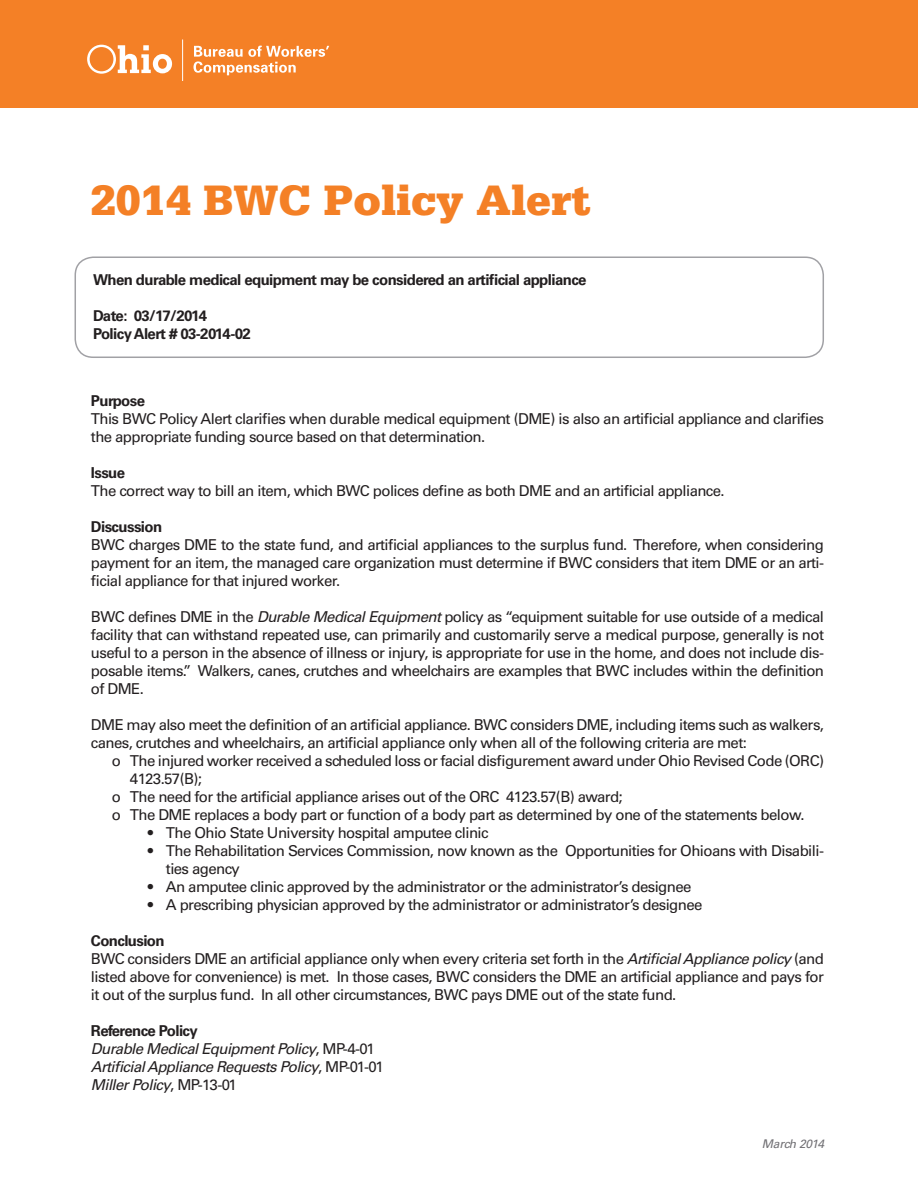
<style>
.page{position:relative;width:918px;height:1188px;background:#fff}
.page>*{position:absolute;margin:0;border:0;box-sizing:border-box;transform-origin:0 0}
.t1{font:900 45px "Serifa Std";color:#f48026}
.Body{font:15px/18px "Univers LT Std";letter-spacing:-.04em;color:#231f20;text-align:justify}
.bullets{font:15px/18px "Univers LT Std";letter-spacing:-.04em;color:#231f20}
.Body-2{font:700 15px "Univers LT Std";letter-spacing:-.04em;color:#231f20}
.Body-3{font:italic 15px "Univers LT Std";letter-spacing:-.04em;color:#231f20}
.t2{font:italic 12px "Univers LT Std";letter-spacing:-.02em;color:#717074}
.s1{font-style:italic}
.s2{font-style:normal}
</style>
<div class="page">
<div style="left:75px;top:256px;width:749px;height:102px;border:2px solid #a1a1a5;border-radius:18px"></div>
<div style="left:0;top:0;width:918px;height:108px;background:#f48026"></div>
<svg style="left:87px;top:45px;width:85px;height:29px"></svg>
<svg style="left:193px;top:46px;width:136px;height:29px"></svg>
<hr style="left:182px;top:39px;width:1px;height:42px;background:#fff">
<p class="t1" style="left:91px;top:174px;width:502px">2014 BWC Policy Alert</p>
<p class="Body-2" style="left:93px;top:271px;width:495px">When durable medical equipment may be considered an artificial appliance</p>
<p class="Body-2" style="left:93px;top:307px;width:115px">Date: 03/17/2014</p>
<p class="Body-2" style="left:93px;top:325px;width:159px">Policy Alert # 03-2014-02</p>
<p class="Body-2" style="left:91px;top:392px;width:56px">Purpose</p>
<p class="Body" style="left:91px;top:410px;width:735px">This BWC Policy Alert clarifies when durable medical equipment (DME) is also an artificial appliance and clarifies the appropriate funding source based on that determination.</p>
<p class="Body-2" style="left:91px;top:464px;width:36px">Issue</p>
<p class="Body" style="left:91px;top:482px;width:635px">The correct way to bill an item, which BWC polices define as both DME and an artificial appliance.</p>
<p class="Body-2" style="left:91px;top:518px;width:73px">Discussion</p>
<p class="Body" style="left:91px;top:536px;width:735px">BWC charges DME to the state fund, and artificial appliances to the surplus fund. Therefore, when considering payment for an item, the managed care organization must determine if BWC considers that item DME or an arti&shy;ficial appliance for that injured worker.</p>
<p class="Body" style="left:91px;top:608px;width:735px">BWC defines DME in the <span class="s1">Durable Medical Equipment</span> policy as “equipment suitable for use outside of a medical facility that can withstand repeated use, can primarily and customarily serve a medical purpose, generally is not useful to a person in the absence of illness or injury, is appropriate for use in the home, and does not include dis&shy;posable items.” Walkers, canes, crutches and wheelchairs are examples that BWC includes within the definition of DME.</p>
<p class="Body" style="left:91px;top:716px;width:735px">DME may also meet the definition of an artificial appliance. BWC considers DME, including items such as walkers, canes, crutches and wheelchairs, an artificial appliance only when all of the following criteria are met:</p>
<p class="bullets" style="left:130px;top:752px;width:696px;text-indent:-18px">o The injured worker received a scheduled loss or facial disfigurement award under Ohio Revised Code (ORC)<br>4123.57(B);</p>
<p class="bullets" style="left:112px;top:788px;width:512px">o The need for the artificial appliance arises out of the ORC 4123.57(B) award;</p>
<p class="bullets" style="left:112px;top:806px;width:694px">o The DME replaces a body part or function of a body part as determined by one of the statements below.</p>
<p class="bullets" style="left:148px;top:824px;width:342px">• The Ohio State University hospital amputee clinic</p>
<p class="bullets" style="left:166px;top:842px;width:660px;text-indent:-18px">• The Rehabilitation Services Commission, now known as the Opportunities for Ohioans with Disabili&shy;ties agency</p>
<p class="bullets" style="left:148px;top:878px;width:545px">• An amputee clinic approved by the administrator or the administrator’s designee</p>
<p class="bullets" style="left:148px;top:896px;width:556px">• A prescribing physician approved by the administrator or administrator’s designee</p>
<p class="Body-2" style="left:91px;top:932px;width:75px">Conclusion</p>
<p class="Body" style="left:91px;top:950px;width:735px">BWC considers DME an artificial appliance only when every criteria set forth in the <span class="s1">Artificial Appliance policy</span> (and listed above for convenience) is met. In those cases, BWC considers the DME an artificial appliance and pays for it out of the surplus fund. In all other circumstances, BWC pays DME out of the state fund.</p>
<p class="Body-2" style="left:91px;top:1022px;width:108px">Reference Policy</p>
<p class="Body-3" style="left:91px;top:1040px;width:285px">Durable Medical Equipment Policy<span class="s2">, MP-4-01</span></p>
<p class="Body-3" style="left:91px;top:1058px;width:294px">Artificial Appliance Requests Policy<span class="s2">, MP-01-01</span></p>
<p class="Body-3" style="left:91px;top:1076px;width:148px">Miller Policy<span class="s2">, MP-13-01</span></p>
<p class="t2" style="left:762px;top:1137px;width:64px">March 2014</p>
</div>
